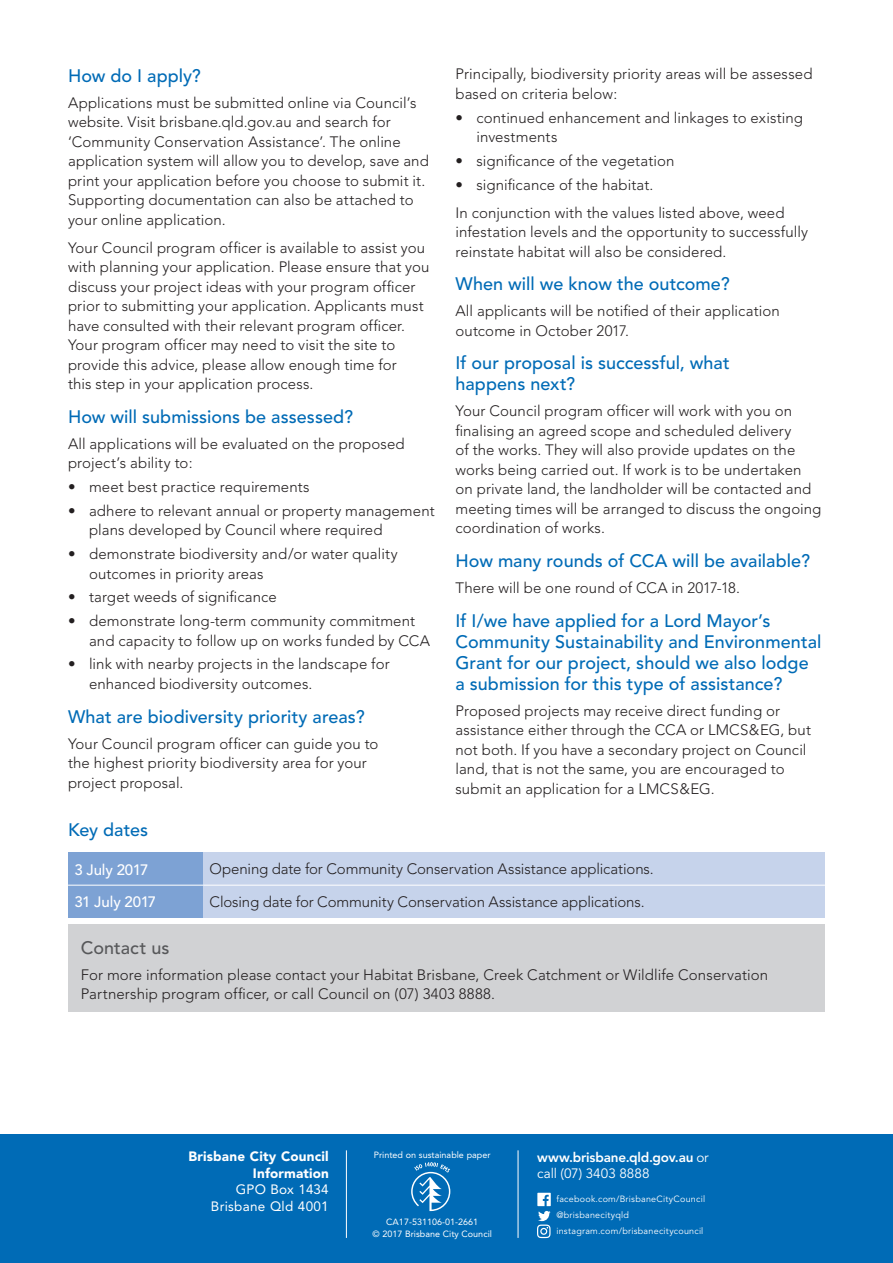
<style>
.page{position:relative;width:893px;height:1263px;background:#fff}
.page>*{position:absolute;margin:0;border:0;box-sizing:border-box;transform-origin:0 0}
.t1{font:500 18px/21px "Avenir";color:#006bb6}
.t2{font:500 18px "Avenir";letter-spacing:.005em;color:#57585a}
.t3{font:300 15px/19.5px "Avenir";letter-spacing:.005em;color:#231f20}
.t4{font:500 15px "Avenir";letter-spacing:-.005em;color:#fff}
.t5{font:800 13.5px/16.2px "Avenir LT Std";letter-spacing:-.015em;color:#fff}
.t6{font:900 13.5px/16.5px "Avenir";letter-spacing:.015em;color:#fff;text-align:right}
.t7{font:13.5px/16.5px "Avenir";letter-spacing:.02em;color:#fff;text-align:right}
.t8{font:9px/16px "Avenir LT Std";letter-spacing:.025em;color:#fff}
.t9{font:9px/12px "Avenir";color:#fff;text-align:center}
.s1{font-weight:400}
</style>
<div class="page">
<div style="left:68px;top:852px;width:135px;height:33px;background:#7da2d4"></div>
<div style="left:68px;top:885px;width:135px;height:33px;background:#7da2d4"></div>
<div style="left:203px;top:852px;width:622px;height:33px;background:#c6d3eb"></div>
<div style="left:203px;top:885px;width:622px;height:33px;background:#c6d3eb"></div>
<hr style="left:68px;top:885px;width:135px;height:1px;background:#fff">
<hr style="left:203px;top:885px;width:622px;height:1px;background:#fff">
<div style="left:68px;top:924px;width:757px;height:88px;background:#d1d2d4"></div>
<div style="left:0;top:1134px;width:893px;height:129px;background:#006bb6"></div>
<hr style="left:346px;top:1150px;width:1px;height:88px;background:#fff">
<hr style="left:518px;top:1150px;width:1px;height:88px;background:#fff">
<svg style="left:537px;top:1193px;width:14px;height:45px"></svg>
<svg style="left:411px;top:1162px;width:39px;height:49px"></svg>
<h3 class="t1" style="left:68px;top:66px;width:134px">How do I apply?</h3>
<p class="t3" style="left:68px;top:93px;width:362px">Applications must be submitted online via Council’s website. Visit brisbane.qld.gov.au and search for ‘Community Conservation Assistance’. The online application system will allow you to develop, save and print your application before you choose to submit it.<br>Supporting documentation can also be attached to your online application.</p>
<p class="t3" style="left:68px;top:238px;width:363px">Your Council program officer is available to assist you with planning your application. Please ensure that you discuss your project ideas with your program officer prior to submitting your application. Applicants must have consulted with their relevant program officer.<br>Your program officer may need to visit the site to provide this advice, please allow enough time for<br>this step in your application process.</p>
<h3 class="t1" style="left:68px;top:407px;width:287px">How will submissions be assessed?</h3>
<p class="t3" style="left:68px;top:434px;width:338px">All applications will be evaluated on the proposed project’s ability to:</p>
<p class="t3" style="left:68px;top:477px;width:243px">• meet best practice requirements</p>
<p class="t3" style="left:89px;top:501px;width:347px;text-indent:-21px">• adhere to relevant annual or property management plans developed by Council where required</p>
<p class="t3" style="left:89px;top:544px;width:310px;text-indent:-21px">• demonstrate biodiversity and/or water quality outcomes in priority areas</p>
<p class="t3" style="left:68px;top:587px;width:210px">• target weeds of significance</p>
<p class="t3" style="left:89px;top:611px;width:342px;text-indent:-21px">• demonstrate long-term community commitment and capacity to follow up on works funded by CCA</p>
<p class="t3" style="left:89px;top:654px;width:302px;text-indent:-21px">• link with nearby projects in the landscape for enhanced biodiversity outcomes.</p>
<h3 class="t1" style="left:68px;top:706px;width:298px">What are biodiversity priority areas?</h3>
<p class="t3" style="left:68px;top:734px;width:312px">Your Council program officer can guide you to the highest priority biodiversity area for your project proposal.</p>
<p class="t3" style="left:455px;top:64px;width:359px">Principally, biodiversity priority areas will be assessed based on criteria below:</p>
<p class="t3" style="left:476px;top:108px;width:328px;text-indent:-21px">• continued enhancement and linkages to existing investments</p>
<p class="t3" style="left:455px;top:151px;width:220px">• significance of the vegetation</p>
<p class="t3" style="left:455px;top:170px;width:331px;line-height:28px">• significance of the habitat.<br>In conjunction with the values listed above, weed</p>
<p class="t3" style="left:455px;top:222px;width:354px">infestation levels and the opportunity to successfully reinstate habitat will also be considered.</p>
<h3 class="t1" style="left:455px;top:274px;width:276px">When will we know the outcome?</h3>
<p class="t3" style="left:455px;top:301px;width:326px">All applicants will be notified of their application outcome in October 2017.</p>
<h3 class="t1" style="left:455px;top:353px;width:276px">If our proposal is successful, what happens next?</h3>
<p class="t3" style="left:455px;top:401px;width:367px">Your Council program officer will work with you on finalising an agreed scope and scheduled delivery<br>of the works. They will also provide updates on the works being carried out. If work is to be undertaken on private land, the landholder will be contacted and meeting times will be arranged to discuss the ongoing coordination of works.</p>
<h3 class="t1" style="left:455px;top:551px;width:356px">How many rounds of CCA will be available?</h3>
<p class="t3" style="left:455px;top:578px;width:286px">There will be one round of CCA in 2017-18.</p>
<h3 class="t1" style="left:455px;top:610px;width:367px">If I/we have applied for a Lord Mayor’s Community Sustainability and Environmental Grant for our project, should we also lodge a submission for this type of assistance?</h3>
<p class="t3" style="left:455px;top:701px;width:357px">Proposed projects may receive direct funding or assistance either through the CCA or LMCS&amp;EG, but not both. If you have a secondary project on Council land, that is not the same, you are encouraged to submit an application for a LMCS&amp;EG.</p>
<h3 class="t1" style="left:68px;top:819px;width:82px">Key dates</h3>
<p class="t4" style="left:74px;top:861px;width:76px">3 July 2017</p>
<p class="t3" style="left:210px;top:859px;width:446px">Opening date for Community Conservation Assistance applications.</p>
<p class="t4" style="left:74px;top:893px;width:83px">31 July 2017</p>
<p class="t3" style="left:210px;top:892px;width:436px">Closing date for Community Conservation Assistance applications.</p>
<p class="t2" style="left:81px;top:937px;width:90px">Contact us</p>
<p class="t3" style="left:81px;top:965px;width:689px">For more information please contact your Habitat Brisbane, Creek Catchment or Wildlife Conservation<br>Partnership program officer, or call Council on (07) 3403 8888.</p>
<p class="t6" style="left:188px;top:1148px;width:142px">Brisbane City Council<br>Information</p>
<p class="t7" style="left:211px;top:1181px;width:119px">GPO Box 1434<br>Brisbane Qld 4001</p>
<p class="t9" style="left:374px;top:1149px;width:118px">Printed on sustainable paper</p>
<p class="t9" style="left:372px;top:1215px;width:121px">CA17-531106-01-2661<br>© 2017 Brisbane City Council</p>
<p class="t5" style="left:537px;top:1149px;width:173px">www.brisbane.qld.gov.au <span class="s1">or call (07) 3403 8888</span></p>
<p class="t8" style="left:556px;top:1191px;width:150px">facebook.com/BrisbaneCityCouncil @brisbanecityqld instagram.com/brisbanecitycouncil</p>
</div>
